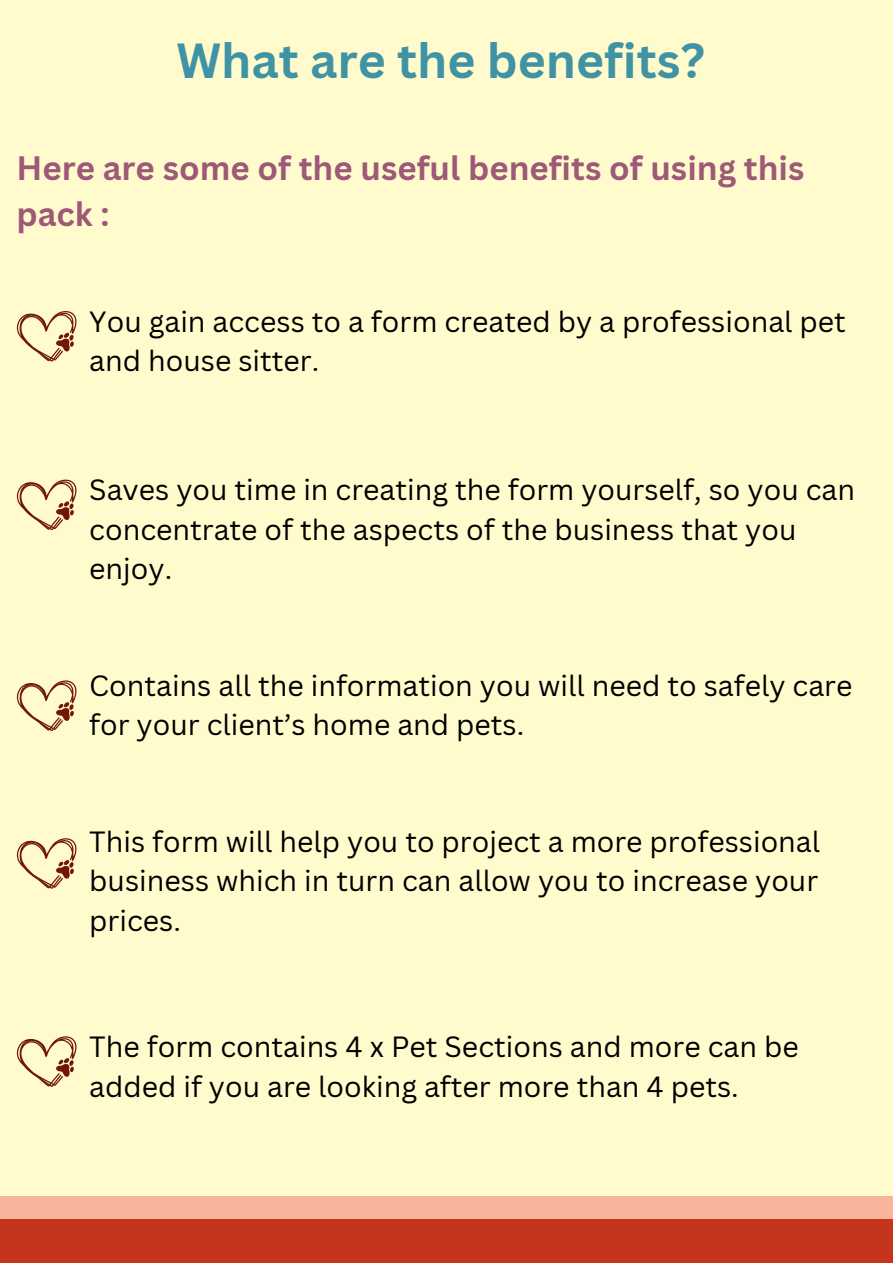
<style>
.page{position:relative;width:893px;height:1264px;background:#fff}
.page>*{position:absolute;margin:0;border:0;box-sizing:border-box;transform-origin:0 0}
.t1{font:700 48px "Canva Sans";color:#4093a4}
.t2{font:700 33px/46px "Canva Sans";color:#9d5977}
.t3{font:28.5px/39.3px "Canva Sans";color:#000}
</style>
<div class="page">
<div style="left:0;top:0;width:892px;height:1262px;background:#fffbcc"></div>
<div style="left:0;top:1219px;width:892px;height:43px;background:#c5351c"></div>
<div style="left:0;top:1196px;width:892px;height:23px;background:#f9b59c"></div>
<svg style="left:17px;top:311px;width:59px;height:50px"></svg>
<svg style="left:17px;top:680px;width:59px;height:51px"></svg>
<svg style="left:17px;top:838px;width:59px;height:50px"></svg>
<svg style="left:17px;top:1036px;width:59px;height:50px"></svg>
<svg style="left:17px;top:479px;width:59px;height:51px"></svg>
<p class="t1" style="left:176px;top:27px;width:530px">What are the benefits?</p>
<p class="t2" style="left:17px;top:144px;width:789px">Here are some of the useful benefits of using this pack :</p>
<p class="t3" style="left:89px;top:301px;width:758px">You gain access to a form created by a professional pet and house sitter.</p>
<p class="t3" style="left:89px;top:470px;width:767px">Saves you time in creating the form yourself, so you can concentrate of the aspects of the business that you enjoy.</p>
<p class="t3" style="left:89px;top:665px;width:764px">Contains all the information you will need to safely care for your client’s home and pets.</p>
<p class="t3" style="left:89px;top:821px;width:732px;text-align:justify">This form will help you to project a more professional business which in turn can allow you to increase your prices.</p>
<p class="t3" style="left:89px;top:1026px;width:710px">The form contains 4 x Pet Sections and more can be added if you are looking after more than 4 pets.</p>
</div>
